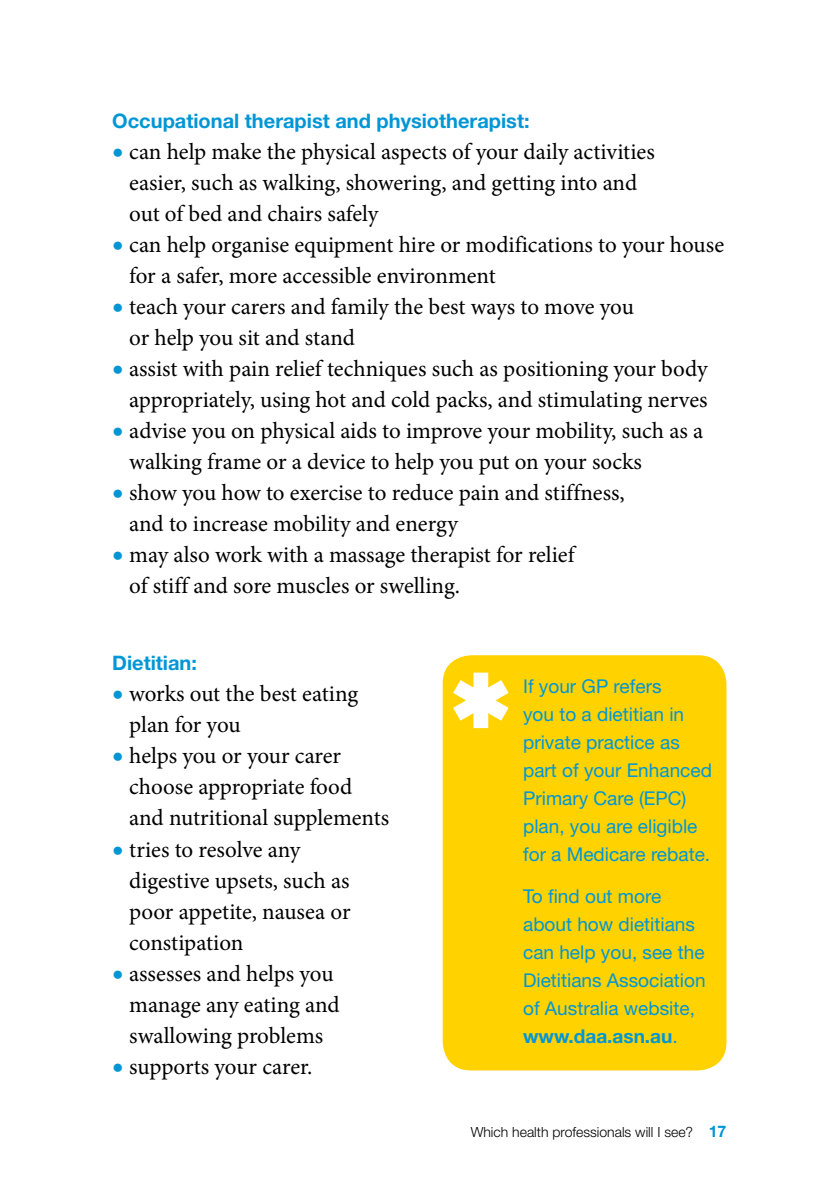
<style>
.page{position:relative;width:840px;height:1191px;background:#fff}
.page>*{position:absolute;margin:0;border:0;box-sizing:border-box;transform-origin:0 0}
.t1{font:23px/31px "Minion Pro";letter-spacing:-.005em;color:#000}
.t2{font:700 20px "Helvetica Neue LT Std";color:#0096d6}
.t3{font:19px/28px "Helvetica Neue LT Std";color:#0096d6}
.t4{font:300 14px "Helvetica Neue LT Std";color:#000}
.s1{font-family:"Helvetica Rounded LT Std";font-weight:700;color:#0096d6}
.s2{font-weight:700}
.s3{font-weight:700;font-size:16px;color:#0096d6}
</style>
<div class="page">
<div style="left:442px;top:655px;width:284px;height:415px;background:#ffd200;border-radius:28px"></div>
<svg style="left:453px;top:672px;width:55px;height:56px"></svg>
<p class="t2" style="left:112px;top:108px;width:418px">Occupational therapist and physiotherapist:</p>
<p class="t1" style="left:129px;top:136px;width:526px;text-indent:-17px"><span class="s1">•</span> can help make the physical aspects of your daily activities easier, such as walking, showering, and getting into and out of bed and chairs safely</p>
<p class="t1" style="left:129px;top:229px;width:596px;text-indent:-17px"><span class="s1">•</span> can help organise equipment hire or modifications to your house for a safer, more accessible environment</p>
<p class="t1" style="left:129px;top:291px;width:506px;text-indent:-17px"><span class="s1">•</span> teach your carers and family the best ways to move you or help you sit and stand</p>
<p class="t1" style="left:112px;top:353px;width:596px;text-align:right"><span class="s1">•</span> assist with pain relief techniques such as positioning your body appropriately, using hot and cold packs, and stimulating nerves</p>
<p class="t1" style="left:129px;top:415px;width:575px;text-indent:-17px"><span class="s1">•</span> advise you on physical aids to improve your mobility, such as a walking frame or a device to help you put on your socks</p>
<p class="t1" style="left:129px;top:477px;width:496px;text-indent:-17px"><span class="s1">•</span> show you how to exercise to reduce pain and stiffness, and to increase mobility and energy</p>
<p class="t1" style="left:129px;top:539px;width:446px;text-indent:-17px"><span class="s1">•</span> may also work with a massage therapist for relief of stiff and sore muscles or swelling.</p>
<p class="t2" style="left:112px;top:651px;width:86px">Dietitian:</p>
<p class="t1" style="left:129px;top:678px;width:230px;text-indent:-17px"><span class="s1">•</span> works out the best eating plan for you</p>
<p class="t1" style="left:129px;top:740px;width:261px;text-indent:-17px"><span class="s1">•</span> helps you or your carer choose appropriate food and nutritional supplements</p>
<p class="t1" style="left:129px;top:833px;width:223px;text-indent:-17px"><span class="s1">•</span> tries to resolve any digestive upsets, such as poor appetite, nausea or constipation</p>
<p class="t1" style="left:129px;top:957px;width:212px;text-indent:-17px"><span class="s1">•</span> assesses and helps you manage any eating and swallowing problems</p>
<p class="t1" style="left:112px;top:1050px;width:202px"><span class="s1">•</span> supports your carer.</p>
<p class="t3" style="left:523px;top:672px;width:190px">If your GP refers<br>you to a dietitian in private practice as part of your Enhanced<br>Primary Care (EPC) plan, you are eligible for a Medicare rebate.</p>
<p class="t3" style="left:523px;top:882px;width:184px">To find out more about how dietitians can help you, see the<br>Dietitians Association of Australia website, <span class="s2">www.daa.asn.au</span>.</p>
<p class="t4" style="left:470px;top:1123px;width:257px">Which health professionals will I see? <span class="s3">17</span></p>
</div>
